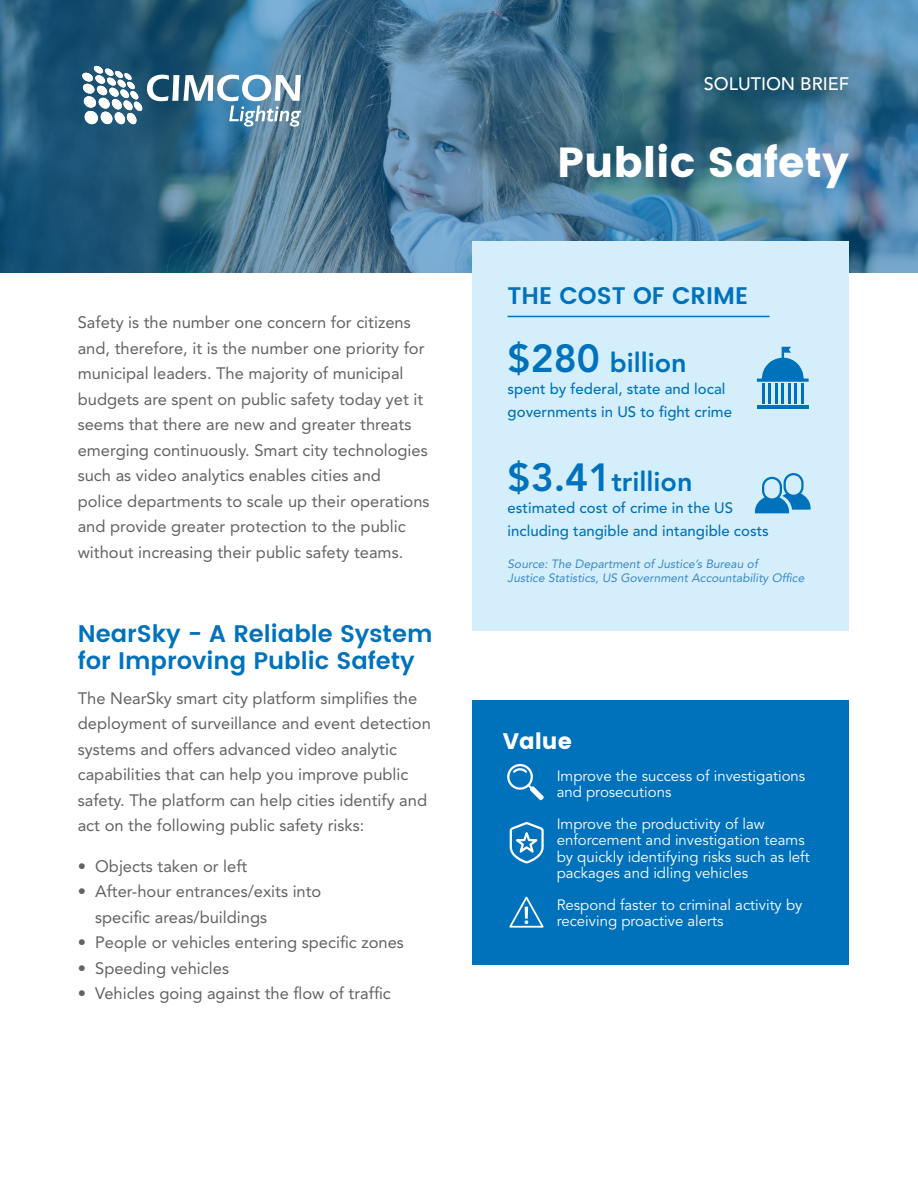
<style>
.page{position:relative;width:918px;height:1188px;background:#fff}
.page>*{position:absolute;margin:0;border:0;box-sizing:border-box;transform-origin:0 0}
.t1{font:700 42px "Poppins";color:#fff}
.t2{font:800 27px "Avenir";color:#0072bc}
.t3{font:600 24px/27px "Poppins";color:#0072bc}
.t4{font:700 22.5px "Poppins";color:#fff}
.t5{font:500 18px "Avenir";color:#fff}
.t6{font:16.5px/25.5px "Avenir";color:#636366}
.t7{font:15px/16.5px "Avenir";color:#fff}
.t8{font:500 15px/22.5px "Avenir";color:#0072bc}
.t9{font:italic 12px/14.4px "Avenir";color:#3b88c8}
.s1{font-size:39px}
</style>
<div class="page">
<svg style="left:0;top:0;width:918px;height:273px;background:#3f718e"></svg>
<svg style="left:82px;top:66px;width:219px;height:61px"></svg>
<div style="left:472px;top:241px;width:377px;height:390px;background:#d4effb"></div>
<hr style="left:508px;top:316px;width:262px;height:1px;background:#0072bc">
<div style="left:472px;top:700px;width:377px;height:265px;background:#0072bc"></div>
<svg style="left:507px;top:764px;width:37px;height:37px"></svg>
<svg style="left:509px;top:822px;width:35px;height:42px"></svg>
<svg style="left:509px;top:896px;width:35px;height:32px"></svg>
<div style="left:784px;top:473px;width:20px;height:24px;border:2px solid #0072bc;border-radius:9px"></div>
<div style="left:762px;top:477px;width:20px;height:24px;border:2px solid #0072bc;border-radius:9px"></div>
<svg style="left:755px;top:493px;width:56px;height:20px"></svg>
<hr style="left:757px;top:406px;width:52px;height:3px;background:#0072bc">
<hr style="left:762px;top:383px;width:3px;height:21px;background:#0072bc">
<hr style="left:768px;top:383px;width:3px;height:21px;background:#0072bc">
<hr style="left:775px;top:383px;width:3px;height:21px;background:#0072bc">
<hr style="left:781px;top:383px;width:3px;height:21px;background:#0072bc">
<hr style="left:788px;top:383px;width:3px;height:21px;background:#0072bc">
<hr style="left:794px;top:383px;width:3px;height:21px;background:#0072bc">
<hr style="left:801px;top:383px;width:3px;height:21px;background:#0072bc">
<svg style="left:757px;top:347px;width:52px;height:35px"></svg>
<p class="t6" style="left:78px;top:310px;width:353px">Safety is the number one concern for citizens and, therefore, it is the number one priority for municipal leaders. The majority of municipal budgets are spent on public safety today yet it seems that there are new and greater threats emerging continuously. Smart city technologies such as video analytics enables cities and police departments to scale up their operations and provide greater protection to the public without increasing their public safety teams.</p>
<p class="t3" style="left:78px;top:621px;width:356px">NearSky - A Reliable System for Improving Public Safety</p>
<p class="t6" style="left:78px;top:685px;width:355px">The NearSky smart city platform simplifies the deployment of surveillance and event detection systems and offers advanced video analytic capabilities that can help you improve public safety. The platform can help cities identify and act on the following public safety risks:</p>
<p class="t6" style="left:78px;top:853px;width:171px">• Objects taken or left</p>
<p class="t6" style="left:95px;top:879px;width:228px;text-indent:-17px">• After-hour entrances/exits into specific areas/buildings</p>
<p class="t6" style="left:78px;top:930px;width:328px">• People or vehicles entering specific zones</p>
<p class="t6" style="left:78px;top:955px;width:153px">• Speeding vehicles</p>
<p class="t6" style="left:78px;top:981px;width:315px">• Vehicles going against the flow of traffic</p>
<p class="t5" style="left:704px;top:74px;width:147px">SOLUTION BRIEF</p>
<p class="t1" style="left:557px;top:138px;width:293px">Public Safety</p>
<p class="t3" style="left:508px;top:283px;width:242px">THE COST OF CRIME</p>
<p class="t2" style="left:508px;top:346px;width:181px"><span class="s1">$280</span> billion</p>
<p class="t8" style="left:508px;top:378px;width:226px">spent by federal, state and local governments in US to fight crime</p>
<p class="t2" style="left:508px;top:465px;width:186px"><span class="s1">$3.41</span>trillion</p>
<p class="t8" style="left:508px;top:497px;width:263px">estimated cost of crime in the US including tangible and intangible costs</p>
<p class="t9" style="left:508px;top:557px;width:298px">Source: The Department of Justice’s Bureau of<br>Justice Statistics, US Government Accountability Office</p>
<p class="t4" style="left:503px;top:728px;width:71px">Value</p>
<p class="t7" style="left:557px;top:768px;width:250px">Improve the success of investigations and prosecutions</p>
<p class="t7" style="left:557px;top:816px;width:255px">Improve the productivity of law enforcement and investigation teams by quickly identifying risks such as left packages and idling vehicles</p>
<p class="t7" style="left:557px;top:897px;width:247px">Respond faster to criminal activity by receiving proactive alerts</p>
</div>
